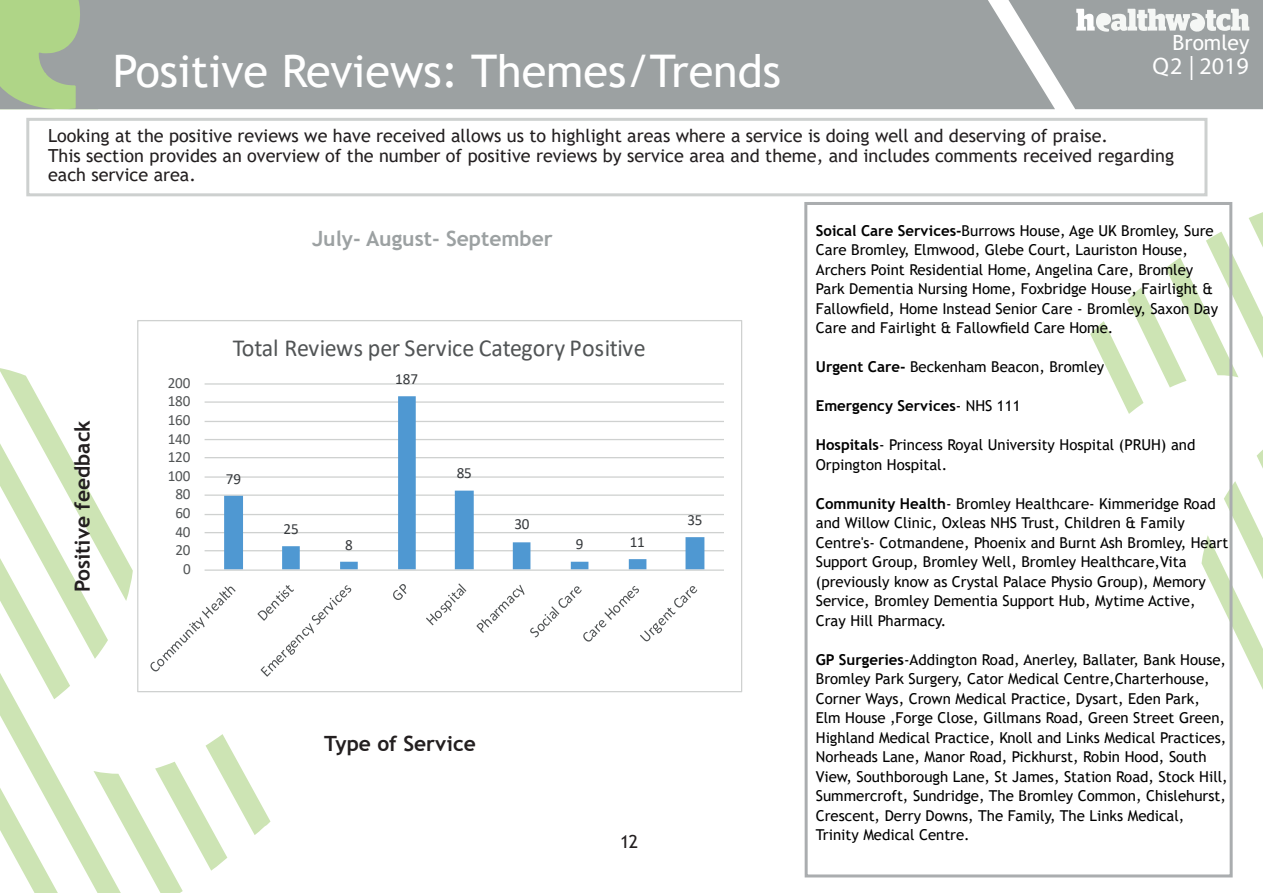
<style>
.page{position:relative;width:1263px;height:893px;background:#fff}
.page>*{position:absolute;margin:0;border:0;box-sizing:border-box;transform-origin:0 0}
.t1{font:45px "Trebuchet MS";color:#fff}
.t2{font:24.6px "Calibri";letter-spacing:-.005em;color:#515455}
.t3{font:24px "Myriad Pro";color:#fff}
.t4{font:700 21px "Trebuchet MS";color:#231f20}
.t5{font:700 21px "Trebuchet MS";color:#9ca1a2}
.t6{font:21px "Trebuchet MS";color:#fff}
.t7{font:18px/19.5px "Trebuchet MS";color:#231f20}
.t8{font:15.45px "Calibri";letter-spacing:-.005em;color:#515455}
.t9{font:15.45px "Calibri";letter-spacing:-.005em;color:#36393c}
.t10{font:15px/19.5px "Trebuchet MS";color:#000}
.t11{font:700 15px "Trebuchet MS";color:#000}
.s1{font-weight:700}
.s2{font-weight:400}
</style>
<div class="page">
<svg style="left:0;top:0;width:1055px;height:110px;background:#9ea5a1"></svg>
<svg style="left:1008px;top:0;width:255px;height:109px"></svg>
<svg style="left:1256px;top:450px;width:7px;height:19px"></svg>
<svg style="left:1201px;top:481px;width:62px;height:209px"></svg>
<svg style="left:1090px;top:212px;width:173px;height:202px"></svg>
<div style="left:1155px;top:59px;width:99px;height:44px;background:#9ca1a2"></div>
<div style="left:1152px;top:56px;width:99px;height:44px;background:#9ca1a2"></div>
<div style="left:1092px;top:35px;width:157px;height:19px;background:#9ca1a2"></div>
<hr style="left:205px;top:550px;width:519px;height:1px;background:#cfd1d0">
<hr style="left:205px;top:532px;width:519px;height:1px;background:#cfd1d0">
<hr style="left:205px;top:514px;width:519px;height:1px;background:#cfd1d0">
<hr style="left:205px;top:494px;width:519px;height:2px;background:#cfd1d0">
<hr style="left:205px;top:476px;width:519px;height:2px;background:#cfd1d0">
<hr style="left:205px;top:457px;width:519px;height:1px;background:#cfd1d0">
<hr style="left:205px;top:439px;width:519px;height:1px;background:#cfd1d0">
<hr style="left:205px;top:421px;width:519px;height:1px;background:#cfd1d0">
<hr style="left:205px;top:401px;width:519px;height:2px;background:#cfd1d0">
<hr style="left:205px;top:383px;width:519px;height:2px;background:#cfd1d0">
<svg style="left:351px;top:396px;width:353px;height:173px"></svg>
<hr style="left:205px;top:569px;width:519px;height:2px;background:#cfd1d0">
<svg style="left:0;top:368px;width:351px;height:525px"></svg>
<svg style="left:393px;top:584px;width:13px;height:16px"></svg>
<svg style="left:426px;top:583px;width:40px;height:42px"></svg>
<svg style="left:476px;top:585px;width:48px;height:48px"></svg>
<svg style="left:530px;top:586px;width:167px;height:56px"></svg>
<div style="left:26px;top:118px;width:1181px;height:78px;border:3px solid #cdd0cf"></div>
<div style="left:804px;top:202px;width:429px;height:675px;border:3px solid #aaadaf"></div>
<h1 class="t1" style="left:113px;top:43px;width:670px">Positive Reviews: Themes/Trends</h1>
<h3 class="t6" style="left:1172px;top:29px;width:78px">Bromley</h3>
<h3 class="t3" style="left:1155px;top:51px;width:95px">Q1 ||2019</h3>
<h3 class="t3" style="left:1152px;top:51px;width:32px">Q2</h3>
<h3 class="t3" style="left:1161px;top:54px;width:92px">Q4 2017</h3>
<p class="t7" style="left:48px;top:126px;width:1127px">Looking at the positive reviews we have received allows us to highlight areas where a service is doing well and deserving of praise.<br>This section provides an overview of the number of positive reviews by service area and theme, and includes comments received regarding each service area.</p>
<h3 class="t4" style="left:69px;top:592px;width:174px;rotate:-90deg">Positive feedback</h3>
<p class="t8" style="left:168px;top:372px;width:24px">200</p>
<p class="t8" style="left:168px;top:391px;width:24px">180</p>
<p class="t8" style="left:168px;top:409px;width:24px">160</p>
<p class="t8" style="left:168px;top:428px;width:24px">140</p>
<p class="t8" style="left:168px;top:446px;width:24px">120</p>
<p class="t8" style="left:168px;top:465px;width:24px">100</p>
<p class="t8" style="left:175px;top:483px;width:17px">80</p>
<p class="t8" style="left:175px;top:502px;width:17px">60</p>
<p class="t8" style="left:175px;top:521px;width:17px">40</p>
<p class="t8" style="left:175px;top:539px;width:17px">20</p>
<p class="t8" style="left:183px;top:558px;width:9px">0</p>
<h3 class="t5" style="left:312px;top:226px;width:242px">July- August- September</h3>
<h2 class="t2" style="left:233px;top:331px;width:414px">Total Reviews per Service Category Positive</h2>
<p class="t9" style="left:226px;top:468px;width:17px">79</p>
<p class="t9" style="left:284px;top:518px;width:17px">25</p>
<p class="t9" style="left:345px;top:534px;width:9px">8</p>
<p class="t9" style="left:395px;top:368px;width:24px">187</p>
<p class="t9" style="left:457px;top:462px;width:17px">85</p>
<p class="t9" style="left:514px;top:514px;width:17px">30</p>
<p class="t9" style="left:576px;top:533px;width:9px">9</p>
<p class="t9" style="left:630px;top:531px;width:17px">11</p>
<p class="t9" style="left:687px;top:509px;width:17px">35</p>
<h3 class="t4" style="left:324px;top:730px;width:153px">Type of Service</h3>
<p class="t7" style="left:620px;top:832px;width:20px">12</p>
<p class="t10" style="left:816px;top:220px;width:404px"><span class="s1">Soical Care Services-</span>Burrows House, Age UK Bromley, Sure Care Bromley, Elmwood, Glebe Court, Lauriston House, Archers Point Residential Home, Angelina Care, Bromley Park Dementia Nursing Home, Foxbridge House, Fairlight &amp; Fallowfield, Home Instead Senior Care - Bromley, Saxon Day Care and Fairlight &amp; Fallowfield Care Home.</p>
<p class="t10" style="left:816px;top:357px;width:290px"><span class="s1">Urgent Care-</span> Beckenham Beacon, Bromley</p>
<p class="t11" style="left:816px;top:396px;width:206px">Emergency Services<span class="s2">- NHS 111</span></p>
<p class="t10" style="left:816px;top:435px;width:381px"><span class="s1">Hospitals</span>- Princess Royal University Hospital (PRUH) and<br>Orpington Hospital.</p>
<p class="t10" style="left:816px;top:493px;width:414px"><span class="s1">Community Health</span>- Bromley Healthcare- Kimmeridge Road and Willow Clinic, Oxleas NHS Trust, Children &amp; Family Centre's- Cotmandene, Phoenix and Burnt Ash Bromley, Heart Support Group, Bromley Well, Bromley Healthcare,Vita (previously know as Crystal Palace Physio Group), Memory Service, Bromley Dementia Support Hub, Mytime Active, Cray Hill Pharmacy.</p>
<p class="t10" style="left:816px;top:649px;width:413px"><span class="s1">GP Surgeries</span>-Addington Road, Anerley, Ballater, Bank House, Bromley Park Surgery, Cator Medical Centre,Charterhouse, Corner Ways, Crown Medical Practice, Dysart, Eden Park, Elm House ,Forge Close, Gillmans Road, Green Street Green, Highland Medical Practice, Knoll and Links Medical Practices, Norheads Lane, Manor Road, Pickhurst, Robin Hood, South View, Southborough Lane, St James, Station Road, Stock Hill, Summercroft, Sundridge, The Bromley Common, Chislehurst, Crescent, Derry Downs, The Family, The Links Medical, Trinity Medical Centre.</p>
</div>
